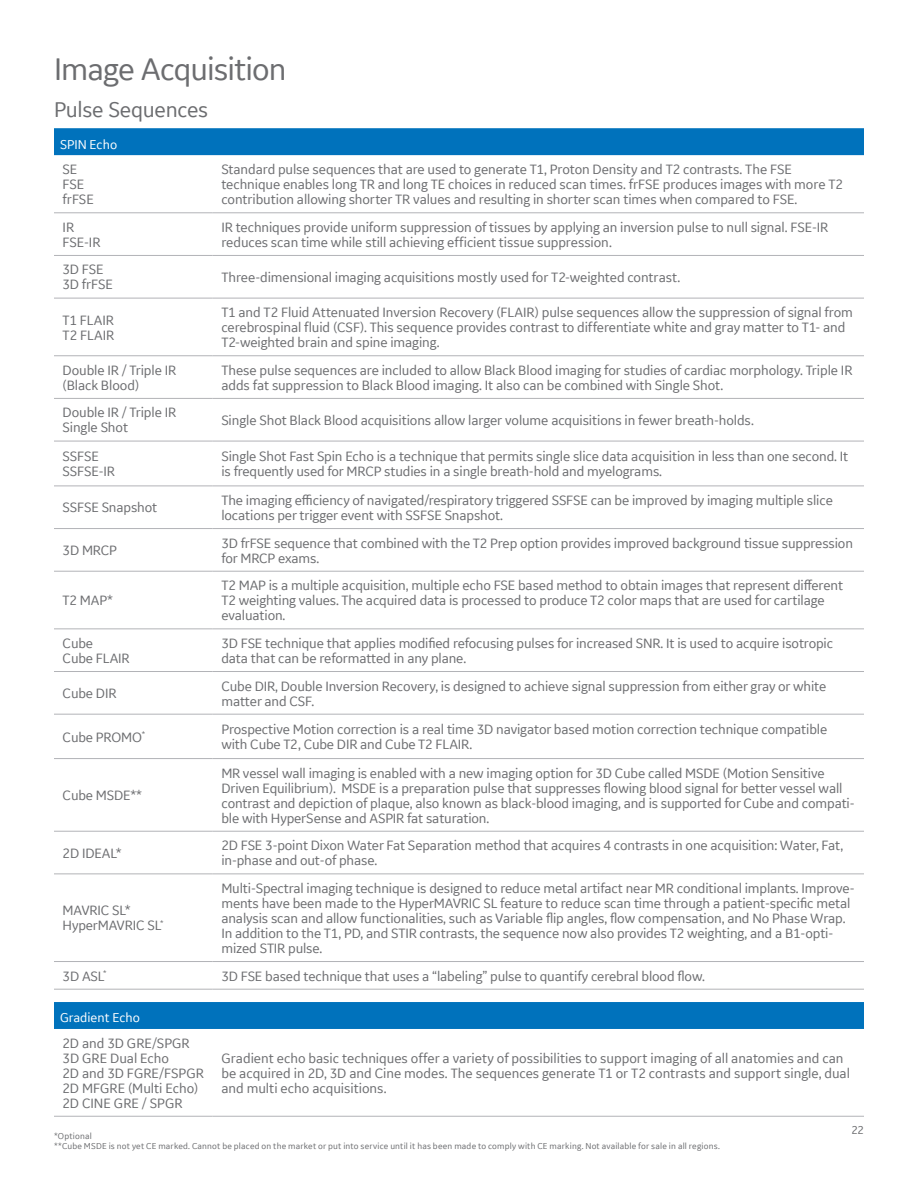
<style>
.page{position:relative;width:918px;height:1188px;background:#fff}
.page>*{position:absolute;margin:0;border:0;box-sizing:border-box;transform-origin:0 0}
._22pt_25-subhead{font:33px "GE Inspira Sans";letter-spacing:-.03em;color:#6c6d70}
._15pt_16-body_subhea{font:22.5px "GE Inspira Sans";letter-spacing:-.015em;color:#6c6d70}
.Chart_Copy{font:14.25px/15px "GE Inspira Sans";letter-spacing:-.01em;color:#6c6d70}
._9_5pt_12-body_text{font:14.25px/15px "GE Inspira Sans";letter-spacing:-.005em;color:#6c6d70}
.Table_Caption{font:13.5px "GE Inspira Sans";color:#fff}
.t1{font:12px "GE Inspira Sans";color:#6c6d70}
._6pt_7_5-legal_footn{font:9px "GE Inspira Sans";letter-spacing:.02em;color:#6c6d70}
</style>
<div class="page">
<div style="left:54px;top:128px;width:810px;height:27px;background:#0072bc"></div>
<hr style="left:54px;top:486px;width:159px;height:1px;background:#b2b3b7">
<hr style="left:213px;top:486px;width:651px;height:1px;background:#b2b3b7">
<hr style="left:54px;top:528px;width:159px;height:1px;background:#b2b3b7">
<hr style="left:213px;top:528px;width:651px;height:1px;background:#b2b3b7">
<hr style="left:54px;top:571px;width:159px;height:1px;background:#b2b3b7">
<hr style="left:213px;top:571px;width:651px;height:1px;background:#b2b3b7">
<hr style="left:54px;top:628px;width:159px;height:1px;background:#b2b3b7">
<hr style="left:213px;top:628px;width:651px;height:1px;background:#b2b3b7">
<hr style="left:54px;top:671px;width:159px;height:1px;background:#b2b3b7">
<hr style="left:213px;top:671px;width:651px;height:1px;background:#b2b3b7">
<hr style="left:54px;top:714px;width:159px;height:1px;background:#b2b3b7">
<hr style="left:213px;top:714px;width:651px;height:1px;background:#b2b3b7">
<hr style="left:54px;top:758px;width:159px;height:1px;background:#b2b3b7">
<hr style="left:213px;top:758px;width:651px;height:1px;background:#b2b3b7">
<hr style="left:54px;top:831px;width:159px;height:1px;background:#b2b3b7">
<hr style="left:213px;top:831px;width:651px;height:1px;background:#b2b3b7">
<hr style="left:54px;top:874px;width:159px;height:1px;background:#b2b3b7">
<hr style="left:213px;top:874px;width:651px;height:1px;background:#b2b3b7">
<hr style="left:54px;top:961px;width:159px;height:1px;background:#b2b3b7">
<hr style="left:213px;top:961px;width:651px;height:1px;background:#b2b3b7">
<hr style="left:54px;top:989px;width:159px;height:1px;background:#b2b3b7">
<hr style="left:213px;top:989px;width:651px;height:1px;background:#b2b3b7">
<hr style="left:54px;top:212px;width:159px;height:1px;background:#b2b3b7">
<hr style="left:213px;top:212px;width:651px;height:1px;background:#b2b3b7">
<hr style="left:54px;top:255px;width:159px;height:1px;background:#b2b3b7">
<hr style="left:213px;top:255px;width:651px;height:1px;background:#b2b3b7">
<hr style="left:54px;top:298px;width:159px;height:1px;background:#b2b3b7">
<hr style="left:213px;top:298px;width:651px;height:1px;background:#b2b3b7">
<hr style="left:54px;top:355px;width:159px;height:1px;background:#b2b3b7">
<hr style="left:213px;top:355px;width:651px;height:1px;background:#b2b3b7">
<hr style="left:54px;top:398px;width:159px;height:1px;background:#b2b3b7">
<hr style="left:213px;top:398px;width:651px;height:1px;background:#b2b3b7">
<hr style="left:54px;top:441px;width:159px;height:1px;background:#b2b3b7">
<hr style="left:213px;top:441px;width:651px;height:1px;background:#b2b3b7">
<div style="left:54px;top:1002px;width:810px;height:27px;background:#0072bc"></div>
<hr style="left:54px;top:1116px;width:159px;height:1px;background:#b2b3b7">
<hr style="left:213px;top:1116px;width:651px;height:1px;background:#b2b3b7">
<p class="_22pt_25-subhead" style="left:54px;top:48px;width:234px">Image Acquisition</p>
<p class="_15pt_16-body_subhea" style="left:54px;top:95px;width:156px">Pulse Sequences</p>
<p class="Table_Caption" style="left:60px;top:136px;width:59px">SPIN Echo</p>
<p class="_9_5pt_12-body_text" style="left:63px;top:162px;width:33px">SE<br>FSE frFSE</p>
<p class="_9_5pt_12-body_text" style="left:221px;top:162px;width:623px">Standard pulse sequences that are used to generate T1, Proton Density and T2 contrasts. The FSE technique enables long TR and long TE choices in reduced scan times. frFSE produces images with more T2 contribution allowing shorter TR values and resulting in shorter scan times when compared to FSE.</p>
<p class="_9_5pt_12-body_text" style="left:63px;top:219px;width:39px">IR<br>FSE-IR</p>
<p class="_9_5pt_12-body_text" style="left:221px;top:219px;width:608px">IR techniques provide uniform suppression of tissues by applying an inversion pulse to null signal. FSE-IR reduces scan time while still achieving efficient tissue suppression.</p>
<p class="_9_5pt_12-body_text" style="left:63px;top:262px;width:52px">3D FSE<br>3D frFSE</p>
<p class="_9_5pt_12-body_text" style="left:221px;top:269px;width:460px">Three-dimensional imaging acquisitions mostly used for T2-weighted contrast.</p>
<p class="_9_5pt_12-body_text" style="left:63px;top:312px;width:53px">T1 FLAIR<br>T2 FLAIR</p>
<p class="_9_5pt_12-body_text" style="left:221px;top:304px;width:633px">T1 and T2 Fluid Attenuated Inversion Recovery (FLAIR) pulse sequences allow the suppression of signal from cerebrospinal fluid (CSF). This sequence provides contrast to differentiate white and gray matter to T1- and<br>T2-weighted brain and spine imaging.</p>
<p class="_9_5pt_12-body_text" style="left:63px;top:362px;width:115px">Double IR / Triple IR (Black Blood)</p>
<p class="_9_5pt_12-body_text" style="left:221px;top:362px;width:633px">These pulse sequences are included to allow Black Blood imaging for studies of cardiac morphology. Triple IR adds fat suppression to Black Blood imaging. It also can be combined with Single Shot.</p>
<p class="_9_5pt_12-body_text" style="left:63px;top:405px;width:115px">Double IR / Triple IR<br>Single Shot</p>
<p class="_9_5pt_12-body_text" style="left:221px;top:412px;width:534px">Single Shot Black Blood acquisitions allow larger volume acquisitions in fewer breath-holds.</p>
<p class="Chart_Copy" style="left:63px;top:449px;width:54px">SSFSE<br>SSFSE-IR</p>
<p class="Chart_Copy" style="left:221px;top:449px;width:628px">Single Shot Fast Spin Echo is a technique that permits single slice data acquisition in less than one second. It is frequently used for MRCP studies in a single breath-hold and myelograms.</p>
<p class="Chart_Copy" style="left:63px;top:500px;width:96px">SSFSE Snapshot</p>
<p class="Chart_Copy" style="left:221px;top:492px;width:613px">The imaging efficiency of navigated/respiratory triggered SSFSE can be improved by imaging multiple slice locations per trigger event with SSFSE Snapshot.</p>
<p class="Chart_Copy" style="left:63px;top:542px;width:56px">3D MRCP</p>
<p class="Chart_Copy" style="left:221px;top:535px;width:633px">3D frFSE sequence that combined with the T2 Prep option provides improved background tissue suppression for MRCP exams.</p>
<p class="Chart_Copy" style="left:63px;top:593px;width:52px">T2 MAP*</p>
<p class="Chart_Copy" style="left:221px;top:578px;width:623px">T2 MAP is a multiple acquisition, multiple echo FSE based method to obtain images that represent different<br>T2 weighting values. The acquired data is processed to produce T2 color maps that are used for cartilage evaluation.</p>
<p class="Chart_Copy" style="left:63px;top:635px;width:69px">Cube<br>Cube FLAIR</p>
<p class="Chart_Copy" style="left:221px;top:635px;width:613px">3D FSE technique that applies modified refocusing pulses for increased SNR. It is used to acquire isotropic data that can be reformatted in any plane.</p>
<p class="Chart_Copy" style="left:63px;top:685px;width:55px">Cube DIR</p>
<p class="Chart_Copy" style="left:221px;top:678px;width:606px">Cube DIR, Double Inversion Recovery, is designed to achieve signal suppression from either gray or white matter and CSF.</p>
<p class="Chart_Copy" style="left:63px;top:729px;width:84px">Cube PROMO<sup>*</sup></p>
<p class="Chart_Copy" style="left:221px;top:721px;width:607px">Prospective Motion correction is a real time 3D navigator based motion correction technique compatible with Cube T2, Cube DIR and Cube T2 FLAIR.</p>
<p class="Chart_Copy" style="left:63px;top:787px;width:81px">Cube MSDE**</p>
<p class="Chart_Copy" style="left:221px;top:765px;width:635px">MR vessel wall imaging is enabled with a new imaging option for 3D Cube called MSDE (Motion Sensitive Driven Equilibrium). MSDE is a preparation pulse that suppresses flowing blood signal for better vessel wall contrast and depiction of plaque, also known as black-blood imaging, and is supported for Cube and compati&shy;ble with HyperSense and ASPIR fat saturation.</p>
<p class="Chart_Copy" style="left:63px;top:845px;width:60px">2D IDEAL*</p>
<p class="Chart_Copy" style="left:221px;top:838px;width:623px">2D FSE 3-point Dixon Water Fat Separation method that acquires 4 contrasts in one acquisition: Water, Fat, in-phase and out-of phase.</p>
<p class="Chart_Copy" style="left:63px;top:903px;width:102px">MAVRIC SL*<br>HyperMAVRIC SL<sup>*</sup></p>
<p class="Chart_Copy" style="left:221px;top:880px;width:635px">Multi-Spectral imaging technique is designed to reduce metal artifact near MR conditional implants. Improve&shy;ments have been made to the HyperMAVRIC SL feature to reduce scan time through a patient-specific metal analysis scan and allow functionalities, such as Variable flip angles, flow compensation, and No Phase Wrap.<br>In addition to the T1, PD, and STIR contrasts, the sequence now also provides T2 weighting, and a B1-opti&shy;mized STIR pulse.</p>
<p class="Chart_Copy" style="left:63px;top:968px;width:45px">3D ASL<sup>*</sup></p>
<p class="Chart_Copy" style="left:221px;top:968px;width:485px">3D FSE based technique that uses a “labeling” pulse to quantify cerebral blood flow.</p>
<p class="Table_Caption" style="left:60px;top:1009px;width:81px">Gradient Echo</p>
<p class="_9_5pt_12-body_text" style="left:63px;top:1035px;width:143px">2D and 3D GRE/SPGR<br>3D GRE Dual Echo<br>2D and 3D FGRE/FSPGR<br>2D MFGRE (Multi Echo)<br>2D CINE GRE / SPGR</p>
<p class="_9_5pt_12-body_text" style="left:221px;top:1050px;width:630px">Gradient echo basic techniques offer a variety of possibilities to support imaging of all anatomies and can be acquired in 2D, 3D and Cine modes. The sequences generate T1 or T2 contrasts and support single, dual and multi echo acquisitions.</p>
<p class="_6pt_7_5-legal_footn" style="left:54px;top:1130px;width:39px">*Optional</p>
<p class="_6pt_7_5-legal_footn" style="left:54px;top:1141px;width:667px">**Cube MSDE is not yet CE marked. Cannot be placed on the market or put into service until it has been made to comply with CE marking. Not available for sale in all regions.</p>
<p class="t1" style="left:851px;top:1123px;width:14px">22</p>
</div>
